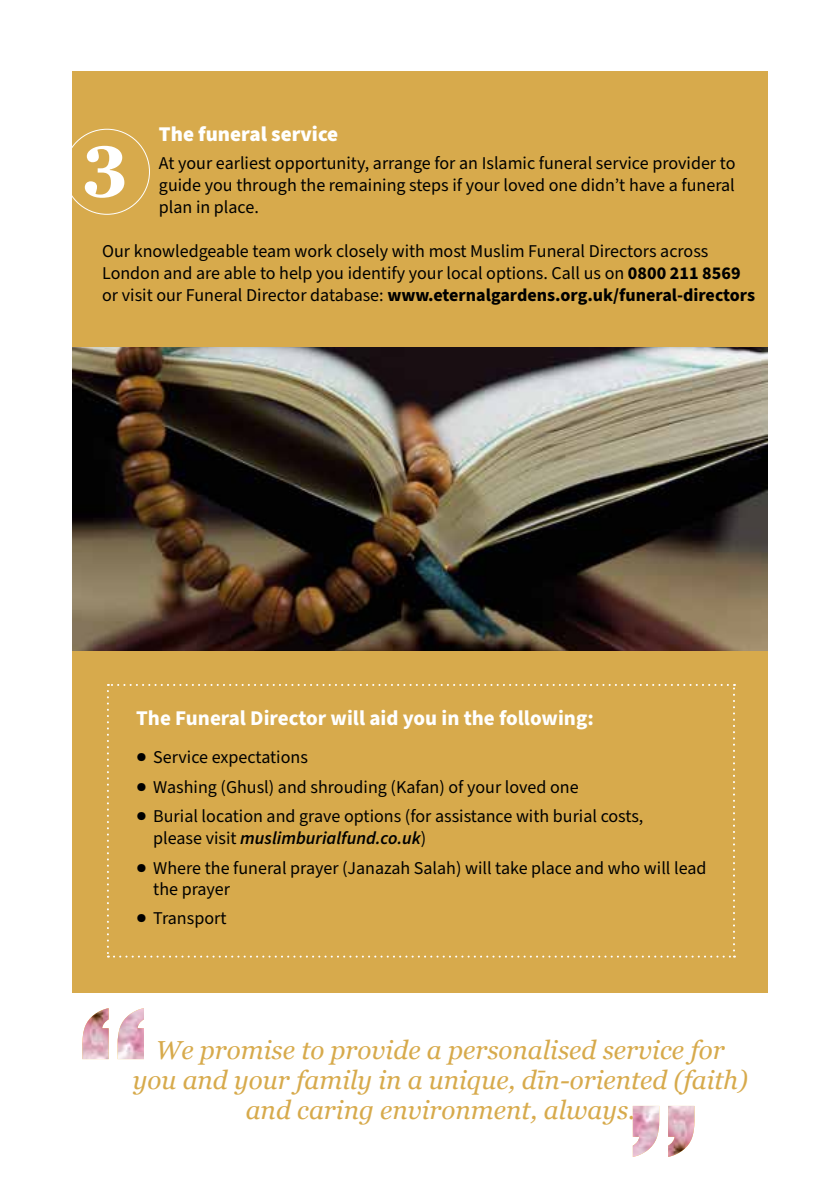
<style>
.page{position:relative;width:840px;height:1191px;background:#fff}
.page>*{position:absolute;margin:0;border:0;box-sizing:border-box;transform-origin:0 0}
.t1{font:700 72px "Georgia";color:#fff}
.t2{font:italic 26px/30px "Georgia";color:#d7aa4c;text-align:center}
.t3{font:700 21px "Source Sans Pro";color:#fff}
.t4{font:900 21px "Source Sans Pro";color:#fff}
.t5{font:18px/22px "Source Sans Pro";color:#000}
.s1{font-weight:700}
.s2{font-weight:600;font-style:italic}
</style>
<div class="page">
<div style="left:72px;top:71px;width:695px;height:921px;background:#d7aa4c"></div>
<svg style="left:107px;top:684px;width:627px;height:273px"></svg>
<img style="left:82px;top:1008px;width:62px;height:51px">
<img style="left:632px;top:1106px;width:62px;height:51px">
<img style="left:72px;top:347px;width:695px;height:304px">
<p class="t4" style="left:159px;top:120px;width:181px">The funeral service</p>
<p class="t5" style="left:159px;top:152px;width:577px;text-align:justify">At your earliest opportunity, arrange for an Islamic funeral service provider to guide you through the remaining steps if your loved one didn’t have a funeral plan in place.</p>
<p class="t5" style="left:102px;top:240px;width:654px">Our knowledgeable team work closely with most Muslim Funeral Directors across<br>London and are able to help you identify your local options. Call us on <span class="s1">0800 211 8569 </span>or visit our Funeral Director database: <span class="s1">www.eternalgardens.org.uk/funeral-directors</span></p>
<h1 class="t1" style="left:83px;top:106px;width:46px">3</h1>
<p class="t3" style="left:136px;top:703px;width:459px">The Funeral Director will aid you in the following:</p>
<p class="t5" style="left:136px;top:747px;width:173px">● Service expectations</p>
<p class="t5" style="left:136px;top:776px;width:443px">● Washing (Ghusl) and shrouding (Kafan) of your loved one</p>
<p class="t5" style="left:153px;top:806px;width:491px;text-indent:-17px">● Burial location and grave options (for assistance with burial costs, please visit <span class="s2">muslimburialfund.co.uk</span>)</p>
<p class="t5" style="left:153px;top:858px;width:554px;line-height:21px;text-indent:-17px">● Where the funeral prayer (Janazah Salah) will take place and who will lead the prayer</p>
<p class="t5" style="left:136px;top:908px;width:92px">● Transport</p>
<h2 class="t2" style="left:133px;top:1033px;width:616px">We promise to provide a personalised service for you and your family in a unique, dīn-oriented (faith) and caring environment, always.</h2>
</div>
